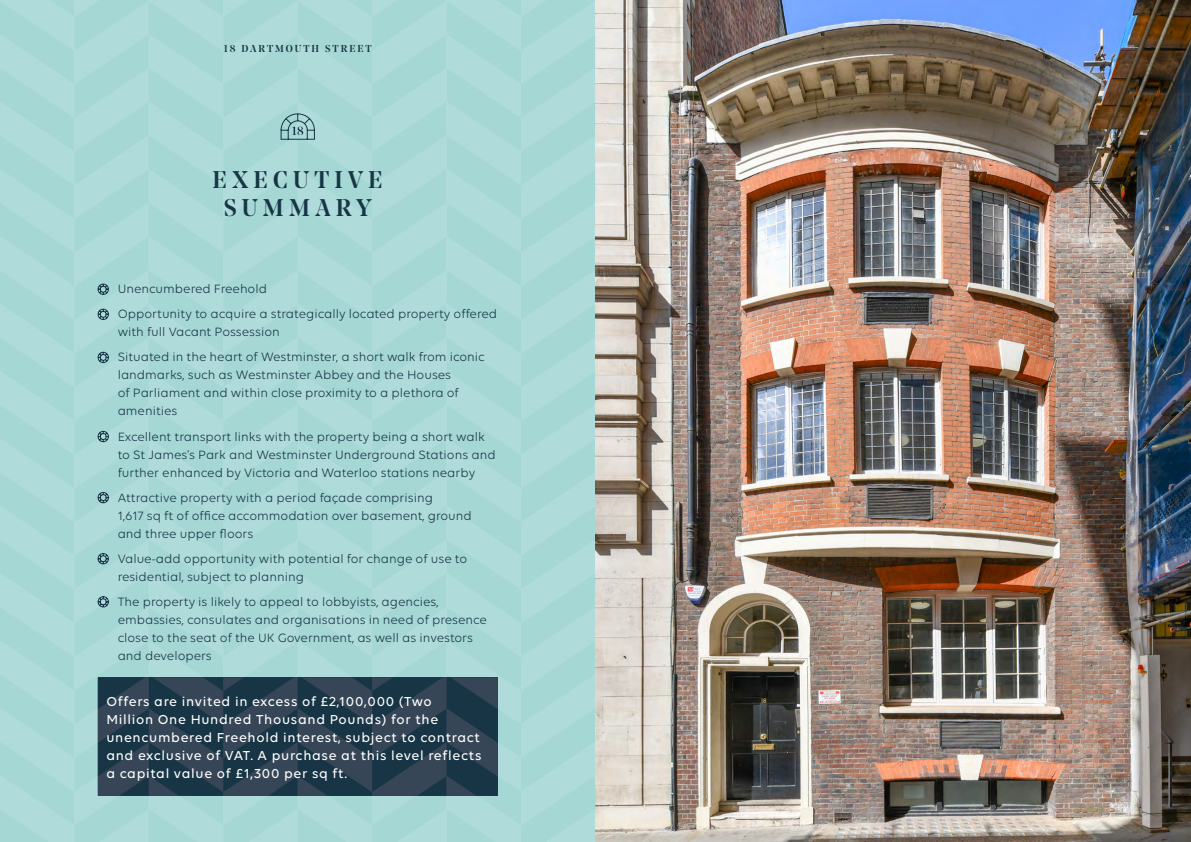
<style>
.page{position:relative;width:1191px;height:842px;background:#fff}
.page>*{position:absolute;margin:0;border:0;box-sizing:border-box;transform-origin:0 0}
.t1{font:500 24px/28px "Noe Display";letter-spacing:.22em;color:#173545;text-align:center}
.t2{font:500 14px/18px "Volte";letter-spacing:.05em;color:#fff}
.t3{font:13px/18px "Volte";color:#173545}
.t4{font:500 10px "Noe Display";letter-spacing:.2em;color:#173545}
</style>
<div class="page">
<img style="left:595px;top:0;width:596px;height:842px">
<svg style="left:0;top:0;width:595px;height:842px;background:#9dc9ca"></svg>
<p class="t4" style="left:224px;top:42px;width:149px">18 DARTMOUTH STREET</p>
<h1 class="t1" style="left:212px;top:165px;width:172px">EXECUTIVE<br>SUMMARY</h1>
<p class="t3" style="left:118px;top:276px;width:381px;line-height:25.1px">Unencumbered Freehold<br>Opportunity to acquire a strategically located property offered</p>
<p class="t3" style="left:118px;top:319px;width:368px;line-height:25.1px">with full Vacant Possession<br>Situated in the heart of Westminster, a short walk from iconic</p>
<p class="t3" style="left:118px;top:366px;width:343px">landmarks, such as Westminster Abbey and the Houses of Parliament and within close proximity to a plethora of amenities</p>
<p class="t3" style="left:118px;top:427px;width:379px">Excellent transport links with the property being a short walk to St James’s Park and Westminster Underground Stations and further enhanced by Victoria and Waterloo stations nearby</p>
<p class="t3" style="left:118px;top:488px;width:356px">Attractive property with a period façade comprising<br>1,617 sq ft of office accommodation over basement, ground and three upper floors</p>
<p class="t3" style="left:118px;top:549px;width:351px">Value-add opportunity with potential for change of use to residential, subject to planning</p>
<p class="t3" style="left:118px;top:592px;width:371px">The property is likely to appeal to lobbyists, agencies, embassies, consulates and organisations in need of presence close to the seat of the UK Government, as well as investors and developers</p>
<p class="t2" style="left:106px;top:692px;width:377px">Offers are invited in excess of £2,100,000 (Two Million One Hundred Thousand Pounds) for the unencumbered Freehold interest, subject to contract and exclusive of VAT. A purchase at this level reflects a capital value of £1,300 per sq ft.</p>
</div>
